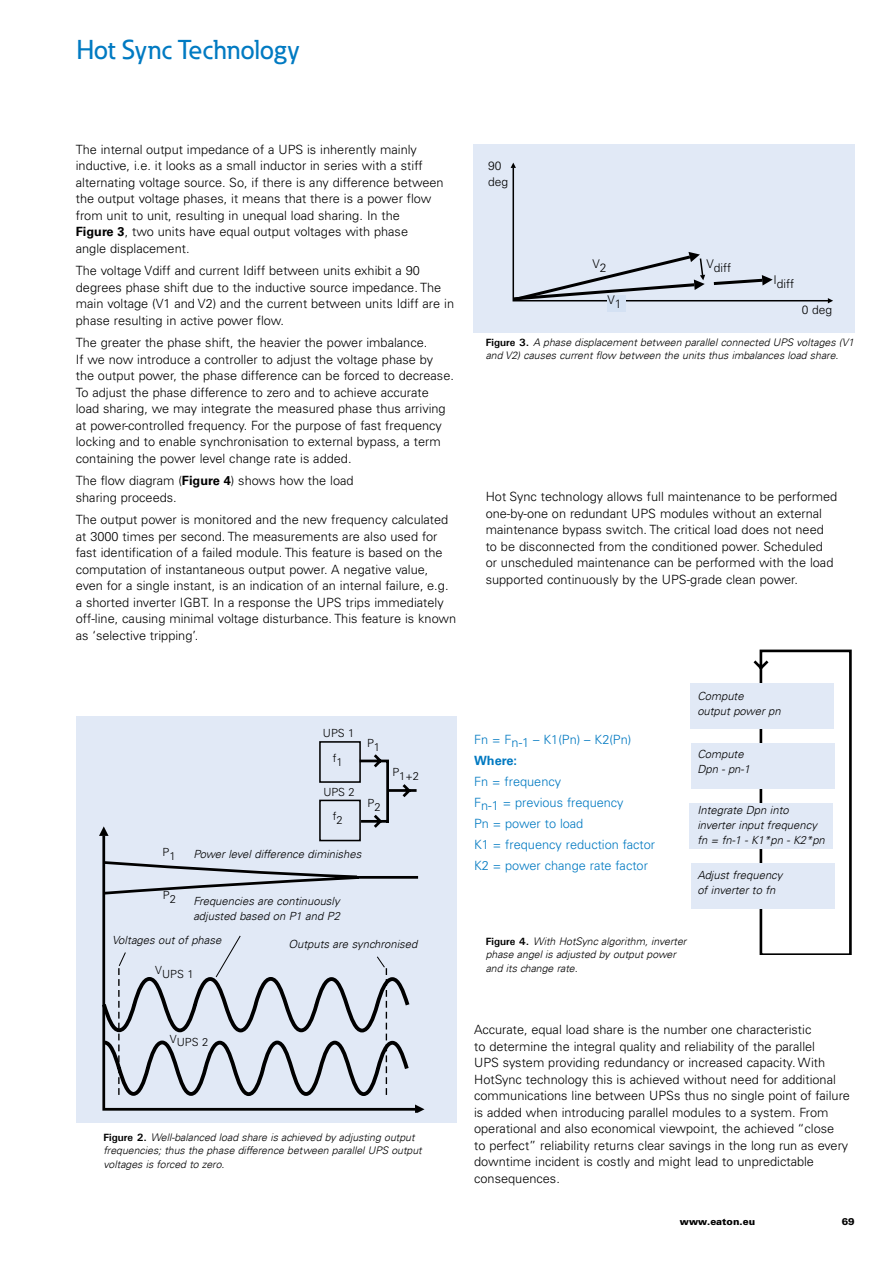
<style>
.page{position:relative;width:893px;height:1263px;background:#fff}
.page>*{position:absolute;margin:0;border:0;box-sizing:border-box;transform-origin:0 0}
.t1{font:500 27px "Eaton";color:#007ac2}
.t2{font:300 12.75px/16.5px "Univers LT Pro 45";color:#000}
.t3{font:300 12.75px/21px "Univers LT Pro 45";color:#0079c1}
.t4{font:700 12.75px "Univers LT Std";color:#0079c1}
.t5{font:300 12px/16.5px "Univers LT Pro 45";color:#000}
.t6{font:italic 300 11.25px/15px "Univers LT";color:#000}
.t7{font:300 11.25px "Univers LT Pro 45";color:#000}
.t8{font:italic 300 10.5px/13.5px "Univers LT";color:#000}
.t9{font:900 9.75px "Univers LT Std";color:#000}
.s1{font-family:"Univers LT Std";font-weight:700}
.s2{font-family:"Univers";font-weight:700;font-style:normal}
</style>
<div class="page">
<hr style="left:0;top:0;width:1px;height:89px;background:#007ac2">
<svg style="left:753px;top:650px;width:99px;height:305px"></svg>
<div style="left:690px;top:683px;width:144px;height:45px;background:#e1e9f6"></div>
<div style="left:690px;top:803px;width:143px;height:45px;background:#e1e9f6"></div>
<div style="left:691px;top:743px;width:143px;height:46px;background:#e1e9f6"></div>
<div style="left:691px;top:863px;width:143px;height:45px;background:#e1e9f6"></div>
<div style="left:76px;top:716px;width:380px;height:406px;background:#e1e9f6"></div>
<svg style="left:102px;top:836px;width:313px;height:275px"></svg>
<svg style="left:99px;top:826px;width:10px;height:10px"></svg>
<svg style="left:415px;top:1104px;width:9px;height:9px"></svg>
<svg style="left:102px;top:935px;width:310px;height:163px"></svg>
<svg style="left:102px;top:859px;width:317px;height:37px"></svg>
<svg style="left:318px;top:741px;width:99px;height:101px"></svg>
<div style="left:473px;top:145px;width:382px;height:188px;background:#e1e9f6"></div>
<svg style="left:511px;top:163px;width:322px;height:140px"></svg>
<div style="left:607px;top:295px;width:19px;height:17px;background:#d4e1f3"></div>
<h1 class="t1" style="left:77px;top:33px;width:225px">Hot Sync Technology</h1>
<p class="t2" style="left:76px;top:141px;width:369px">The internal output impedance of a UPS is inherently mainly inductive, i.e. it looks as a small inductor in series with a stiff alternating voltage source. So, if there is any difference between the output voltage phases, it means that there is a power flow from unit to unit, resulting in unequal load sharing. In the<br><span class="s1">Figure 3</span>, two units have equal output voltages with phase<br>angle displacement.</p>
<p class="t2" style="left:76px;top:263px;width:380px">The voltage Vdiff and current Idiff between units exhibit a 90 degrees phase shift due to the inductive source impedance. The main voltage (V1 and V2) and the current between units Idiff are in phase resulting in active power flow.</p>
<p class="t2" style="left:76px;top:335px;width:380px">The greater the phase shift, the heavier the power imbalance.<br>If we now introduce a controller to adjust the voltage phase by the output power, the phase difference can be forced to decrease.<br>To adjust the phase difference to zero and to achieve accurate load sharing, we may integrate the measured phase thus arriving at power-controlled frequency. For the purpose of fast frequency locking and to enable synchronisation to external bypass, a term containing the power level change rate is added.</p>
<p class="t2" style="left:76px;top:472px;width:279px">The flow diagram (<span class="s1">Figure 4</span>) shows how the load sharing proceeds.</p>
<p class="t2" style="left:76px;top:511px;width:382px">The output power is monitored and the new frequency calculated at 3000 times per second. The measurements are also used for fast identification of a failed module. This feature is based on the computation of instantaneous output power. A negative value, even for a single instant, is an indication of an internal failure, e.g. a shorted inverter IGBT. In a response the UPS trips immediately off-line, causing minimal voltage disturbance. This feature is known as ‘selective tripping’.</p>
<p class="t5" style="left:488px;top:157px;width:22px">90 deg</p>
<p class="t5" style="left:593px;top:258px;width:16px">V2</p>
<p class="t5" style="left:607px;top:294px;width:16px">V1</p>
<p class="t5" style="left:707px;top:260px;width:26px">Vdiff</p>
<p class="t5" style="left:774px;top:276px;width:22px">Idiff</p>
<p class="t5" style="left:802px;top:302px;width:32px">0 deg</p>
<p class="t8" style="left:486px;top:335px;width:370px"><span class="s2">Figure 3.</span> A phase displacement between parallel connected UPS voltages (V1 and V2) causes current flow between the units thus imbalances load share.</p>
<p class="t2" style="left:486px;top:488px;width:353px">Hot Sync technology allows full maintenance to be performed one-by-one on redundant UPS modules without an external maintenance bypass switch. The critical load does not need to be disconnected from the conditioned power. Scheduled or unscheduled maintenance can be performed with the load supported continuously by the UPS-grade clean power.</p>
<p class="t7" style="left:163px;top:847px;width:15px">P1</p>
<p class="t7" style="left:163px;top:890px;width:15px">P2</p>
<p class="t7" style="left:323px;top:726px;width:33px">UPS 1</p>
<p class="t7" style="left:333px;top:753px;width:11px">f1</p>
<p class="t7" style="left:323px;top:785px;width:33px">UPS 2</p>
<p class="t7" style="left:333px;top:811px;width:11px">f2</p>
<p class="t7" style="left:367px;top:738px;width:15px">P1</p>
<p class="t7" style="left:367px;top:798px;width:15px">P2</p>
<p class="t6" style="left:194px;top:846px;width:169px">Power level difference diminishes</p>
<p class="t6" style="left:193px;top:893px;width:148px">Frequencies are continuously adjusted based on P1 and P2</p>
<p class="t7" style="left:392px;top:769px;width:28px">P1+2</p>
<p class="t6" style="left:112px;top:932px;width:111px">Voltages out of phase</p>
<p class="t6" style="left:288px;top:936px;width:130px">Outputs are synchronised</p>
<p class="t7" style="left:155px;top:967px;width:40px">VUPS 1</p>
<p class="t7" style="left:170px;top:1035px;width:40px">VUPS 2</p>
<p class="t8" style="left:103px;top:1130px;width:320px"><span class="s2">Figure 2.</span> Well-balanced load share is achieved by adjusting output frequencies; thus the phase difference between parallel UPS output voltages is forced to zero.</p>
<p class="t3" style="left:474px;top:729px;width:159px">Fn = Fn-1 – K1(Pn) – K2(Pn)</p>
<p class="t4" style="left:474px;top:753px;width:44px">Where:</p>
<p class="t3" style="left:474px;top:771px;width:183px">Fn = frequency<br>Fn-1 = previous frequency<br>Pn = power to load<br>K1 = frequency reduction factor<br>K2 = power change rate factor</p>
<p class="t6" style="left:697px;top:688px;width:85px">Compute<br>output power pn</p>
<p class="t6" style="left:697px;top:747px;width:54px">Compute<br>Dpn - pn-1</p>
<p class="t6" style="left:697px;top:802px;width:129px">Integrate Dpn into inverter input frequency fn = fn-1 - K1*pn - K2*pn</p>
<p class="t6" style="left:697px;top:868px;width:87px">Adjust frequency of inverter to fn</p>
<p class="t8" style="left:486px;top:934px;width:202px"><span class="s2">Figure 4.</span> With HotSync algorithm, inverter phase angel is adjusted by output power and its change rate.</p>
<p class="t2" style="left:474px;top:1021px;width:377px">Accurate, equal load share is the number one characteristic<br>to determine the integral quality and reliability of the parallel<br>UPS system providing redundancy or increased capacity. With HotSync technology this is achieved without need for additional communications line between UPSs thus no single point of failure is added when introducing parallel modules to a system. From operational and also economical viewpoint, the achieved “close<br>to perfect” reliability returns clear savings in the long run as every downtime incident is costly and might lead to unpredictable consequences.</p>
<p class="t9" style="left:680px;top:1215px;width:77px">www.eaton.eu</p>
<p class="t9" style="left:842px;top:1215px;width:15px">69</p>
</div>
